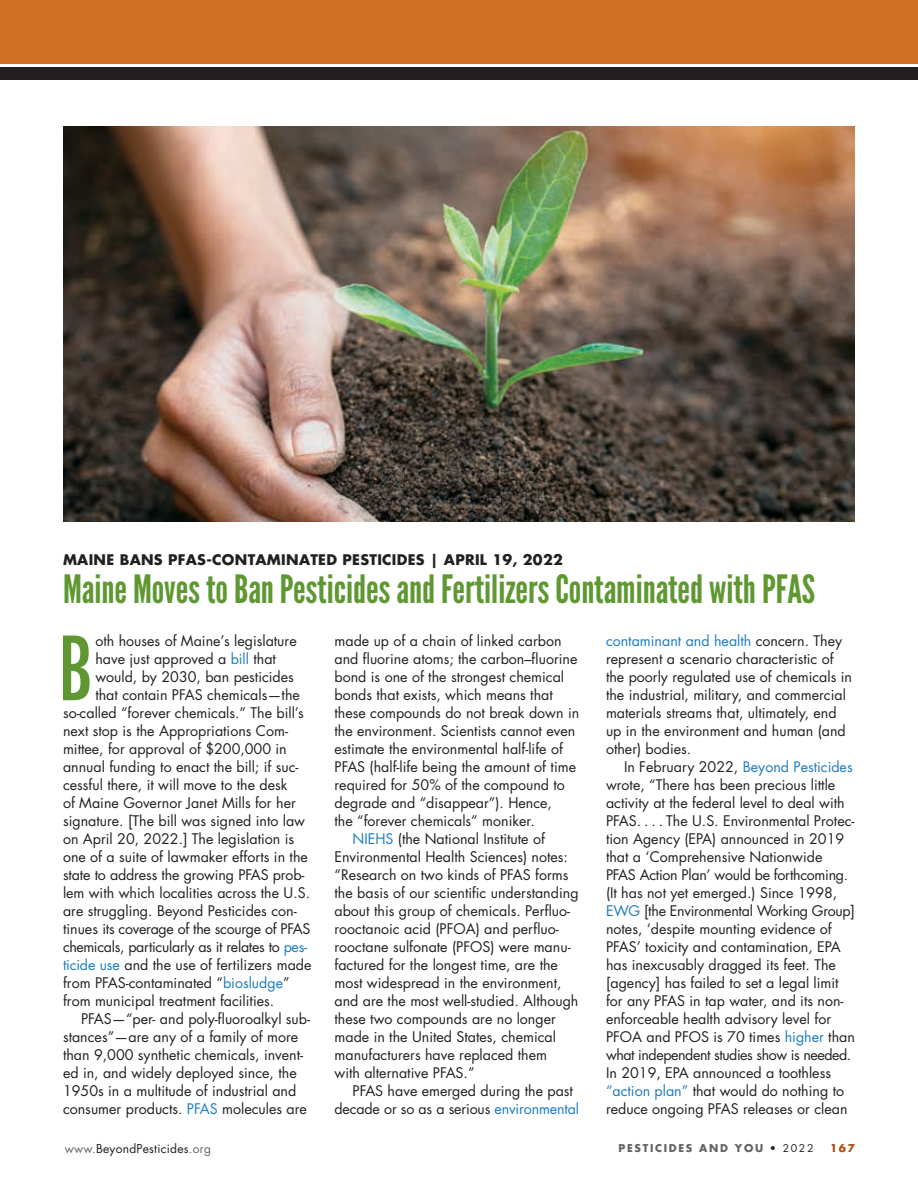
<style>
.page{position:relative;width:918px;height:1188px;background:#fff}
.page>*{position:absolute;margin:0;border:0;box-sizing:border-box;transform-origin:0 0}
.t1{font:condensed 85.8px "Futura Std";color:#5f9832}
.t2{font:39px "League Gothic";color:#5f9832}
.t3{font:14.25px/18px "Futura Std";color:#231f20}
.t4{font:14.25px "Futura Std";letter-spacing:-.02em;color:#231f20}
.t5{font:700 14.25px "Futura Std";letter-spacing:.02em;color:#231f20}
.t6{font:12px "Futura Std";letter-spacing:.02em;color:#231f20}
.t7{font:700 10.5px "Futura Std";letter-spacing:.16em;color:#636466}
.t8{font:700 10.5px "Futura Std";color:#a94d0f}
.s1{color:#1b7cc1}
.s2{color:#636466}
.s3{font-weight:400;color:#231f20}
</style>
<div class="page">
<div style="left:0;top:0;width:918px;height:64px;background:#d16f22"></div>
<div style="left:0;top:67px;width:918px;height:12px;background:#231f20"></div>
<img style="left:63px;top:126px;width:792px;height:396px">
<p class="t5" style="left:63px;top:550px;width:501px">MAINE BANS PFAS-CONTAMINATED PESTICIDES | APRIL 19, 2022</p>
<h2 class="t2" style="left:63px;top:566px;width:754px">Maine Moves to Ban Pesticides and Fertilizers Contaminated with PFAS</h2>
<h1 class="t1" style="left:58px;top:617px;width:37px">B</h1>
<p class="t3" style="left:95px;top:632px;width:203px">oth houses of Maine’s legislature</p>
<p class="t3" style="left:335px;top:632px;width:229px">made up of a chain of linked carbon</p>
<p class="t3" style="left:335px;top:650px;width:244px">and fluorine atoms; the carbon–fluorine</p>
<p class="t3" style="left:335px;top:668px;width:231px">bond is one of the strongest chemical</p>
<p class="t3" style="left:335px;top:686px;width:220px">bonds that exists, which means that</p>
<p class="t3" style="left:335px;top:704px;width:246px">these compounds do not break down in</p>
<p class="t3" style="left:335px;top:722px;width:242px">the environment. Scientists cannot even</p>
<p class="t3" style="left:335px;top:740px;width:230px">estimate the environmental half-life of</p>
<p class="t3" style="left:335px;top:758px;width:243px">PFAS (half-life being the amount of time</p>
<p class="t3" style="left:335px;top:776px;width:232px">required for 50% of the compound to</p>
<p class="t3" style="left:335px;top:794px;width:219px">degrade and “disappear”). Hence,</p>
<p class="t3" style="left:335px;top:812px;width:202px">the “forever chemicals” moniker.</p>
<p class="t3" style="left:353px;top:830px;width:194px"><span class="s1">NIEHS</span> (the National Institute of</p>
<p class="t3" style="left:335px;top:848px;width:235px">Environmental Health Sciences) notes:</p>
<p class="t3" style="left:335px;top:866px;width:236px">“Research on two kinds of PFAS forms</p>
<p class="t3" style="left:335px;top:884px;width:246px">the basis of our scientific understanding</p>
<p class="t3" style="left:335px;top:902px;width:237px">about this group of chemicals. Perfluo-</p>
<p class="t3" style="left:335px;top:920px;width:226px">rooctanoic acid (PFOA) and perfluo-</p>
<p class="t3" style="left:335px;top:938px;width:238px">rooctane sulfonate (PFOS) were manu-</p>
<p class="t3" style="left:335px;top:956px;width:225px">factured for the longest time, are the</p>
<p class="t3" style="left:335px;top:974px;width:229px">most widespread in the environment,</p>
<p class="t3" style="left:335px;top:992px;width:245px">and are the most well-studied. Although</p>
<p class="t3" style="left:335px;top:1010px;width:223px">these two compounds are no longer</p>
<p class="t3" style="left:335px;top:1028px;width:223px">made in the United States, chemical</p>
<p class="t3" style="left:335px;top:1046px;width:214px">manufacturers have replaced them</p>
<p class="t3" style="left:335px;top:1064px;width:142px">with alternative PFAS.”</p>
<p class="t3" style="left:353px;top:1082px;width:222px">PFAS have emerged during the past</p>
<p class="t3" style="left:335px;top:1100px;width:246px">decade or so as a serious <span class="s1">environmental</span></p>
<p class="t3" style="left:606px;top:632px;width:248px"><span class="s1">contaminant and health</span> concern. They represent a scenario characteristic of the poorly regulated use of chemicals in the industrial, military, and commercial materials streams that, ultimately, end up in the environment and human (and other) bodies.</p>
<p class="t3" style="left:606px;top:758px;width:251px;text-indent:18px">In February 2022, <span class="s1">Beyond Pesticides </span>wrote, “There has been precious little activity at the federal level to deal with PFAS. . . . The U.S. Environmental Protec&shy;tion Agency (EPA) announced in 2019 that a ‘Comprehensive Nationwide PFAS Action Plan’ would be forthcoming. (It has not yet emerged.) Since 1998, <span class="s1">EWG</span> [the Environmental Working Group] notes, ‘despite mounting evidence of PFAS’ toxicity and contamination, EPA has inexcusably dragged its feet. The [agency] has failed to set a legal limit for any PFAS in tap water, and its non&shy;enforceable health advisory level for PFOA and PFOS is 70 times <span class="s1">higher</span> than what independent studies show is needed.<br>In 2019, EPA announced a toothless <span class="s1">“action plan”</span> that would do nothing to reduce ongoing PFAS releases or clean</p>
<p class="t3" style="left:95px;top:650px;width:182px">have just approved a <span class="s1">bill</span> that</p>
<p class="t3" style="left:95px;top:668px;width:200px">would, by 2030, ban pesticides</p>
<p class="t3" style="left:95px;top:686px;width:206px">that contain PFAS chemicals—the</p>
<p class="t3" style="left:63px;top:704px;width:243px">so-called “forever chemicals.” The bill’s</p>
<p class="t3" style="left:63px;top:722px;width:227px">next stop is the Appropriations Com-</p>
<p class="t3" style="left:63px;top:740px;width:225px">mittee, for approval of $200,000 in</p>
<p class="t3" style="left:63px;top:758px;width:237px">annual funding to enact the bill; if suc-</p>
<p class="t3" style="left:63px;top:776px;width:226px">cessful there, it will move to the desk</p>
<p class="t3" style="left:63px;top:794px;width:234px">of Maine Governor Janet Mills for her</p>
<p class="t3" style="left:63px;top:812px;width:244px">signature. [The bill was signed into law</p>
<p class="t3" style="left:63px;top:830px;width:233px">on April 20, 2022.] The legislation is</p>
<p class="t3" style="left:63px;top:848px;width:246px">one of a suite of lawmaker efforts in the</p>
<p class="t3" style="left:63px;top:866px;width:243px">state to address the growing PFAS prob-</p>
<p class="t3" style="left:63px;top:884px;width:249px">lem with which localities across the U.S.</p>
<p class="t3" style="left:63px;top:902px;width:235px">are struggling. Beyond Pesticides con-</p>
<p class="t4" style="left:63px;top:920px;width:249px">tinues its coverage of the scourge of PFAS</p>
<p class="t4" style="left:63px;top:938px;width:246px">chemicals, particularly as it relates to <span class="s1">pes-</span></p>
<p class="t3" style="left:63px;top:956px;width:250px"><span class="s1">ticide use</span> and the use of fertilizers made</p>
<p class="t3" style="left:63px;top:974px;width:228px">from PFAS-contaminated “<span class="s1">biosludge</span>”</p>
<p class="t3" style="left:63px;top:992px;width:213px">from municipal treatment facilities.</p>
<p class="t3" style="left:81px;top:1010px;width:231px">PFAS—“per- and poly-fluoroalkyl sub-</p>
<p class="t3" style="left:63px;top:1028px;width:237px">stances”—are any of a family of more</p>
<p class="t3" style="left:63px;top:1046px;width:242px">than 9,000 synthetic chemicals, invent-</p>
<p class="t3" style="left:63px;top:1064px;width:235px">ed in, and widely deployed since, the</p>
<p class="t3" style="left:63px;top:1082px;width:235px">1950s in a multitude of industrial and</p>
<p class="t3" style="left:63px;top:1100px;width:245px">consumer products. <span class="s1">PFAS</span> molecules are</p>
<p class="t6" style="left:65px;top:1141px;width:148px"><span class="s2">www.</span>BeyondPesticides<span class="s2">.org</span></p>
<p class="t7" style="left:619px;top:1141px;width:197px">PESTICIDES AND YOU <span class="s3">• 2022</span></p>
<p class="t8" style="left:830px;top:1141px;width:26px">167</p>
</div>
